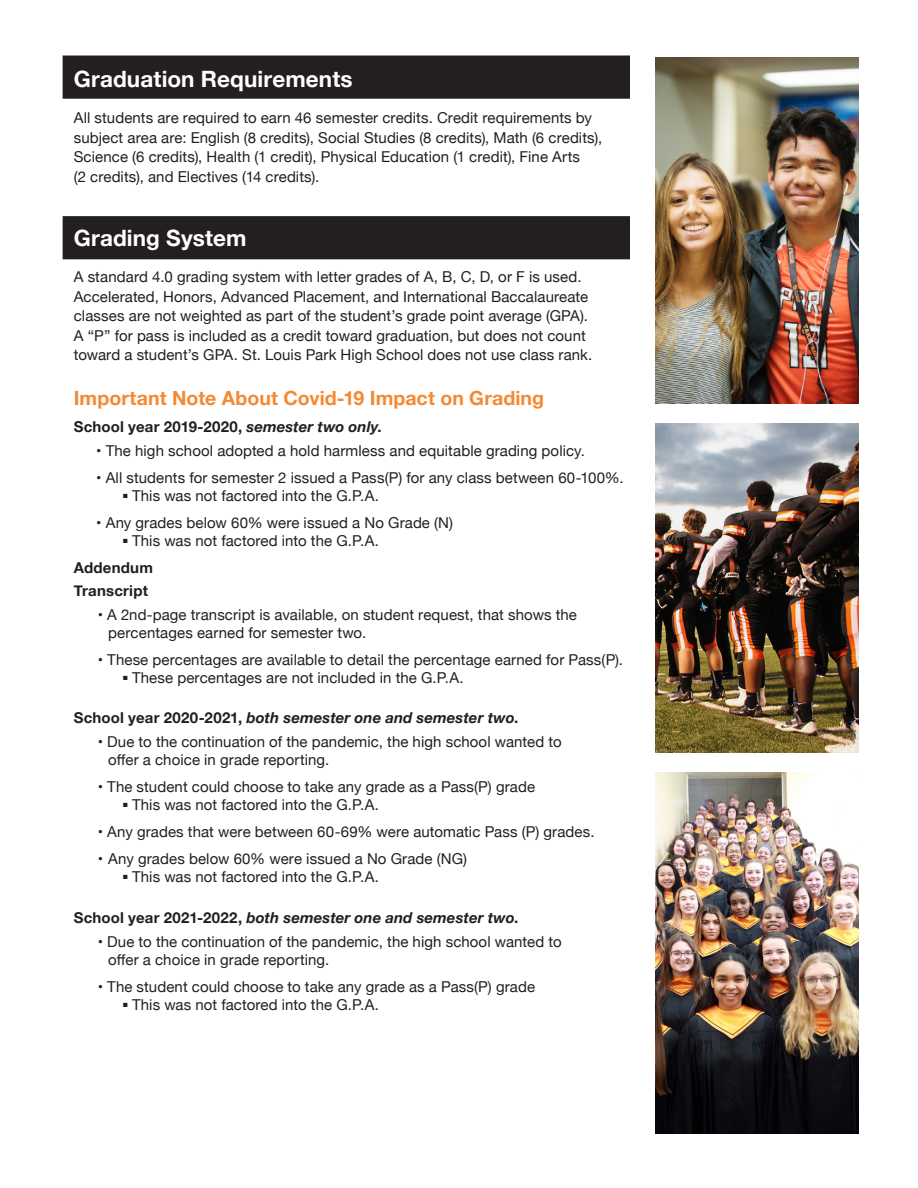
<style>
.page{position:relative;width:918px;height:1188px;background:#fff}
.page>*{position:absolute;margin:0;border:0;box-sizing:border-box;transform-origin:0 0}
.t1{font:700 22.5px "Helvetica Neue";letter-spacing:.005em;color:#fff}
.t2{font:700 19.5px "Helvetica Neue";letter-spacing:.005em;color:#f58932}
.t3{font:15px/19.5px "Helvetica Neue";letter-spacing:.005em;color:#231f20}
.t4{font:italic 700 15px "Helvetica Neue";letter-spacing:.005em;color:#231f20}
.t5{font:700 15px "Helvetica Neue";letter-spacing:.015em;color:#231f20}
.s1{font-style:italic}
.s2{font-style:normal}
</style>
<div class="page">
<div style="left:63px;top:217px;width:566px;height:42px;background:#231f20"></div>
<div style="left:63px;top:216px;width:567px;height:43px;border:2px solid #231f20"></div>
<div style="left:63px;top:56px;width:566px;height:42px;background:#231f20"></div>
<div style="left:63px;top:56px;width:567px;height:43px;border:2px solid #231f20"></div>
<img style="left:655px;top:772px;width:204px;height:362px">
<img style="left:655px;top:423px;width:204px;height:330px">
<img style="left:655px;top:57px;width:204px;height:346px">
<p class="t1" style="left:74px;top:62px;width:280px">Graduation Requirements</p>
<p class="t3" style="left:74px;top:109px;width:530px">All students are required to earn 46 semester credits. Credit requirements by subject area are: English (8 credits), Social Studies (8 credits), Math (6 credits), Science (6 credits), Health (1 credit), Physical Education (1 credit), Fine Arts<br>(2 credits), and Electives (14 credits).</p>
<p class="t1" style="left:74px;top:221px;width:174px">Grading System</p>
<p class="t3" style="left:74px;top:268px;width:520px">A standard 4.0 grading system with letter grades of A, B, C, D, or F is used.<br>Accelerated, Honors, Advanced Placement, and International Baccalaureate classes are not weighted as part of the student’s grade point average (GPA).<br>A “P” for pass is included as a credit toward graduation, but does not count toward a student’s GPA. St. Louis Park High School does not use class rank.</p>
<p class="t2" style="left:74px;top:383px;width:472px">Important Note About Covid-19 Impact on Grading</p>
<p class="t5" style="left:74px;top:415px;width:309px">School year 2019-2020, <span class="s1">semester two only</span>.</p>
<p class="t3" style="left:96px;top:442px;width:490px">• The high school adopted a hold harmless and equitable grading policy.</p>
<p class="t3" style="left:96px;top:469px;width:529px">• All students for semester 2 issued a Pass(P) for any class between 60-100%.</p>
<p class="t3" style="left:123px;top:487px;width:257px">■ This was not factored into the G.P.A.</p>
<p class="t3" style="left:96px;top:514px;width:358px">• Any grades below 60% were issued a No Grade (N)</p>
<p class="t3" style="left:123px;top:532px;width:257px">■ This was not factored into the G.P.A.</p>
<p class="t5" style="left:74px;top:556px;width:81px">Addendum</p>
<p class="t5" style="left:74px;top:579px;width:76px">Transcript</p>
<p class="t3" style="left:108px;top:606px;width:470px;line-height:18px;text-indent:-10px">• A 2nd-page transcript is available, on student request, that shows the percentages earned for semester two.</p>
<p class="t3" style="left:98px;top:650px;width:527px">• These percentages are available to detail the percentage earned for Pass(P).</p>
<p class="t3" style="left:123px;top:668px;width:342px">■ These percentages are not included in the G.P.A.</p>
<p class="t4" style="left:74px;top:706px;width:446px"><span class="s2">School year 2020-2021,</span> both semester one and semester two<span class="s2">.</span></p>
<p class="t3" style="left:108px;top:734px;width:455px;line-height:18px;text-indent:-10px">• Due to the continuation of the pandemic, the high school wanted to offer a choice in grade reporting.</p>
<p class="t3" style="left:98px;top:778px;width:439px">• The student could choose to take any grade as a Pass(P) grade</p>
<p class="t3" style="left:123px;top:796px;width:257px">■ This was not factored into the G.P.A.</p>
<p class="t3" style="left:98px;top:823px;width:498px">• Any grades that were between 60-69% were automatic Pass (P) grades.</p>
<p class="t3" style="left:98px;top:850px;width:371px">• Any grades below 60% were issued a No Grade (NG)</p>
<p class="t3" style="left:123px;top:868px;width:257px">■ This was not factored into the G.P.A.</p>
<p class="t4" style="left:74px;top:906px;width:446px"><span class="s2">School year 2021-2022,</span> both semester one and semester two<span class="s2">.</span></p>
<p class="t3" style="left:108px;top:933px;width:455px;line-height:18px;text-indent:-10px">• Due to the continuation of the pandemic, the high school wanted to offer a choice in grade reporting.</p>
<p class="t3" style="left:98px;top:977px;width:439px">• The student could choose to take any grade as a Pass(P) grade</p>
<p class="t3" style="left:123px;top:995px;width:257px">■ This was not factored into the G.P.A.</p>
</div>
